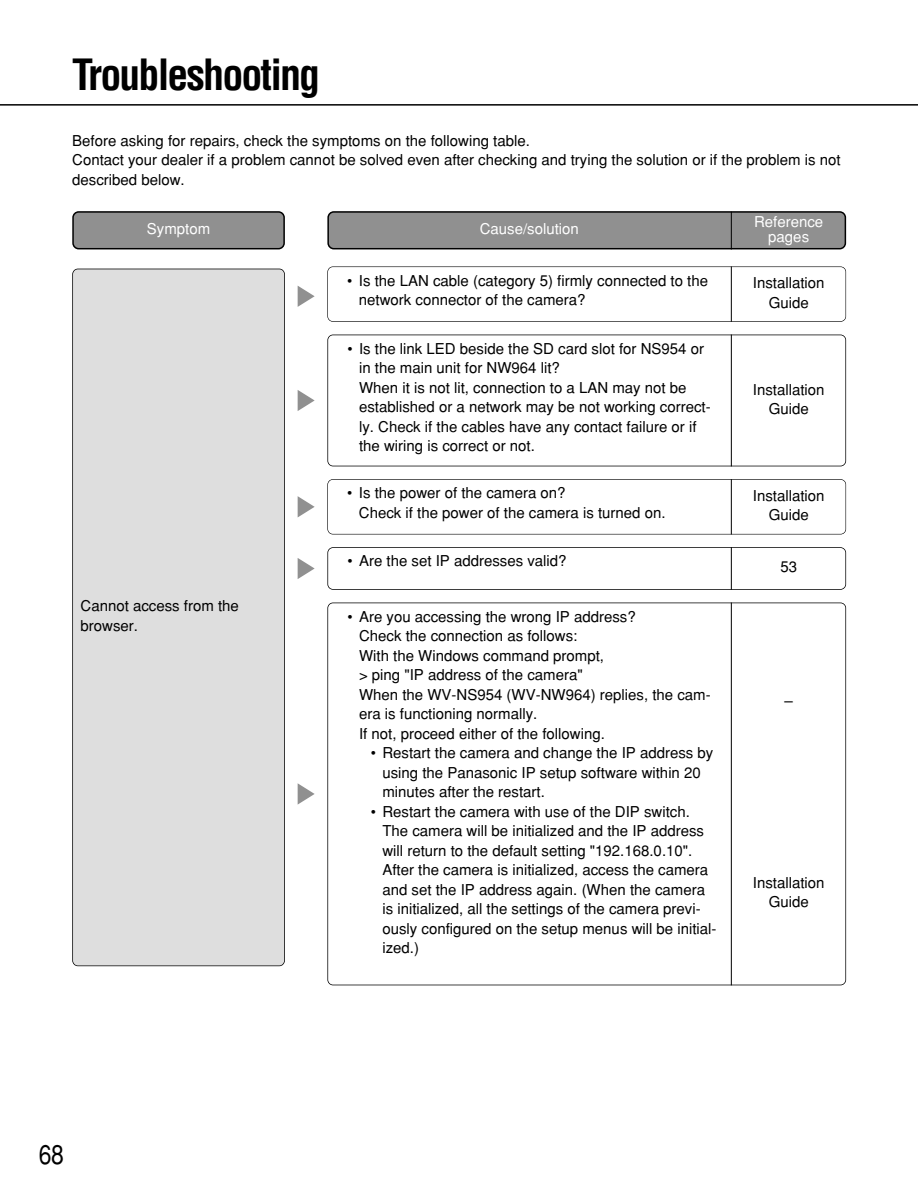
<style>
.page{position:relative;width:918px;height:1190px;background:#fff}
.page>*{position:absolute;margin:0;border:0;box-sizing:border-box;transform-origin:0 0}
.t1{font:700 condensed 42px "Helvetica";letter-spacing:-.045em;color:#000}
.t2{font:27px "Helvetica";color:#000;scale:.85 1}
.t3{font:15px/19.5px "Helvetica";color:#000}
.t4{font:15px/15px "Helvetica";color:#fff;text-align:center}
</style>
<div class="page">
<div style="left:327px;top:602px;width:519px;height:383px;border:2px solid #000;border-radius:6px"></div>
<div style="left:327px;top:266px;width:519px;height:56px;border:1px solid #000;border-radius:5px"></div>
<hr style="left:0;top:104px;width:918px;height:2px;background:#000">
<div style="left:327px;top:547px;width:519px;height:43px;border:2px solid #000;border-radius:6px"></div>
<div style="left:327px;top:334px;width:519px;height:132px;border:2px solid #000;border-radius:6px"></div>
<div style="left:327px;top:479px;width:519px;height:55px;border:1px solid #000;border-radius:5px"></div>
<svg style="left:327px;top:211px;width:519px;height:38px;background:#868686"></svg>
<hr style="left:731px;top:266px;width:1px;height:56px;background:#000">
<hr style="left:731px;top:479px;width:1px;height:55px;background:#000">
<svg style="left:72px;top:211px;width:213px;height:38px;background:#858585"></svg>
<div style="left:73px;top:269px;width:212px;height:696px;background:#dedede;border-radius:5px"></div>
<div style="left:72px;top:268px;width:213px;height:698px;border:2px solid #000;border-radius:6px"></div>
<svg style="left:298px;top:286px;width:17px;height:21px"></svg>
<svg style="left:298px;top:390px;width:17px;height:21px"></svg>
<svg style="left:298px;top:496px;width:17px;height:21px"></svg>
<svg style="left:298px;top:558px;width:17px;height:21px"></svg>
<svg style="left:298px;top:783px;width:17px;height:21px"></svg>
<hr style="left:731px;top:334px;width:1px;height:132px;background:#000">
<hr style="left:731px;top:547px;width:1px;height:43px;background:#000">
<hr style="left:731px;top:602px;width:1px;height:383px;background:#000">
<hr style="left:731px;top:212px;width:1px;height:37px;background:#000">
<h1 class="t1" style="left:72px;top:58px;width:250px">Troubleshooting</h1>
<p class="t3" style="left:72px;top:132px;width:770px">Before asking for repairs, check the symptoms on the following table.<br>Contact your dealer if a problem cannot be solved even after checking and trying the solution or if the problem is not described below.</p>
<p class="t4" style="left:754px;top:215px;width:71px">Reference pages</p>
<p class="t4" style="left:147px;top:223px;width:65px">Symptom</p>
<p class="t4" style="left:480px;top:223px;width:101px">Cause/solution</p>
<p class="t3" style="left:81px;top:598px;width:160px">Cannot access from the browser.</p>
<p class="t3" style="left:359px;top:272px;width:351px;text-indent:-12px">• Is the LAN cable (category 5) firmly connected to the network connector of the camera?</p>
<p class="t3" style="left:359px;top:340px;width:353px;text-indent:-12px">• Is the link LED beside the SD card slot for NS954 or in the main unit for NW964 lit?<br>When it is not lit, connection to a LAN may not be established or a network may be not working correct&shy;ly. Check if the cables have any contact failure or if the wiring is correct or not.</p>
<p class="t3" style="left:359px;top:484px;width:308px;text-indent:-12px">• Is the power of the camera on?<br>Check if the power of the camera is turned on.</p>
<p class="t3" style="left:347px;top:553px;width:221px">• Are the set IP addresses valid?</p>
<p class="t3" style="left:359px;top:608px;width:353px;text-indent:-12px">• Are you accessing the wrong IP address?<br>Check the connection as follows:<br>With the Windows command prompt,<br>&gt; ping "IP address of the camera"<br>When the WV-NS954 (WV-NW964) replies, the cam&shy;era is functioning normally.<br>If not, proceed either of the following.</p>
<p class="t3" style="left:382px;top:744px;width:332px;text-indent:-12px">• Restart the camera and change the IP address by using the Panasonic IP setup software within 20 minutes after the restart.</p>
<p class="t3" style="left:382px;top:803px;width:336px;text-indent:-12px">• Restart the camera with use of the DIP switch.<br>The camera will be initialized and the IP address will return to the default setting "192.168.0.10".<br>After the camera is initialized, access the camera and set the IP address again. (When the camera is initialized, all the settings of the camera previ&shy;ously configured on the setup menus will be initial&shy;ized.)</p>
<p class="t3" style="left:753px;top:275px;width:73px;text-align:center">Installation<br>Guide</p>
<p class="t3" style="left:753px;top:381px;width:73px;text-align:center">Installation<br>Guide</p>
<p class="t3" style="left:753px;top:487px;width:73px;text-align:center">Installation<br>Guide</p>
<p class="t3" style="left:780px;top:559px;width:18px">53</p>
<p class="t3" style="left:785px;top:692px;width:10px">–</p>
<p class="t3" style="left:753px;top:874px;width:73px;text-align:center">Installation<br>Guide</p>
<h2 class="t2" style="left:39px;top:1145px;width:31px">68</h2>
</div>
